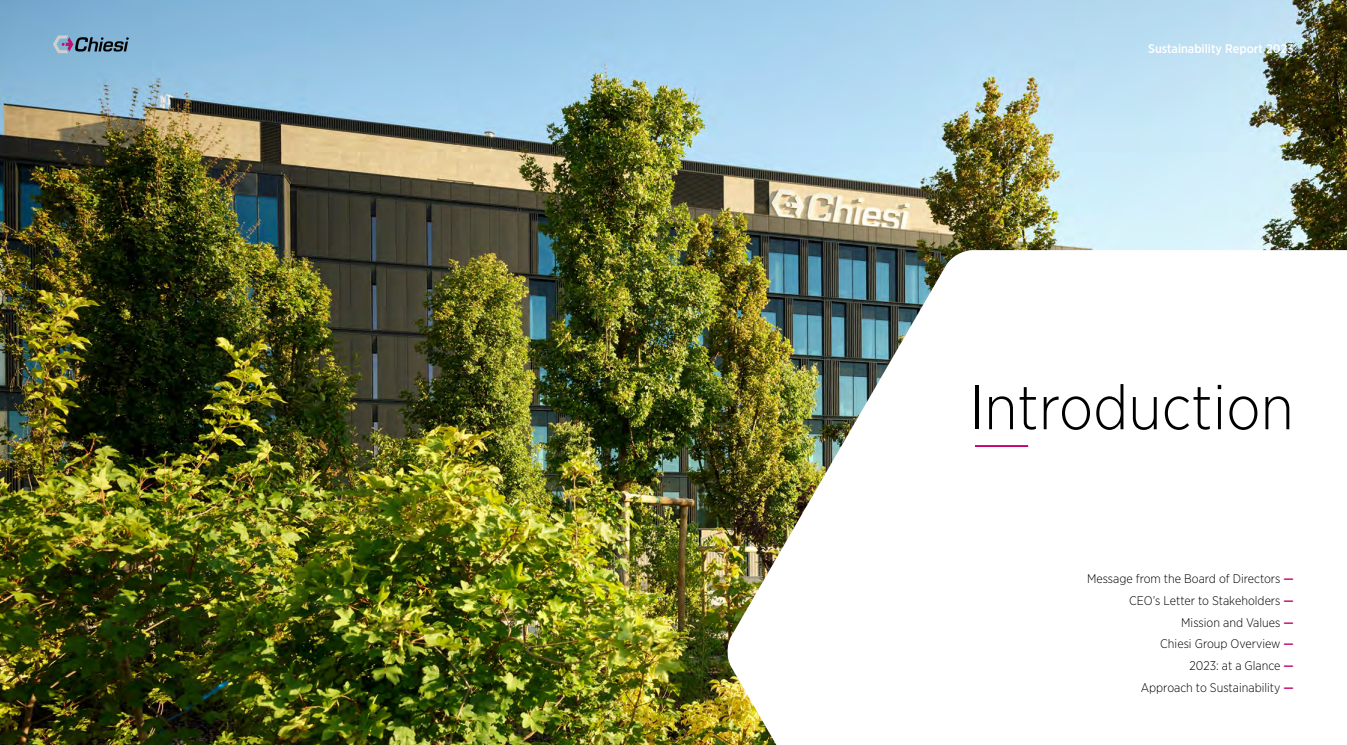
<style>
.page{position:relative;width:1347px;height:745px;background:#fff}
.page>*{position:absolute;margin:0;border:0;box-sizing:border-box;transform-origin:0 0}
.t1{font:300 62.5px "Gotham Narrow";color:#000}
.t2{font:300 12.5px "Gotham Narrow";color:#000}
.t3{font:500 12.5px "Gotham Narrow";color:#fff}
.s1{font-weight:500;color:#c0006c}
</style>
<div class="page">
<img style="left:0;top:0;width:1346px;height:744px">
<svg style="left:726px;top:250px;width:620px;height:494px"></svg>
<hr style="left:975px;top:445px;width:53px;height:1px;background:#c0006c">
<svg style="left:53px;top:35px;width:76px;height:18px"></svg>
<p class="t3" style="left:1148px;top:41px;width:147px">Sustainability Report 2023</p>
<h1 class="t1" style="left:969px;top:368px;width:326px">Introduction</h1>
<p class="t2" style="left:1087px;top:570px;width:208px">Message from the Board of Directors <span class="s1">—</span></p>
<p class="t2" style="left:1129px;top:592px;width:166px">CEO’s Letter to Stakeholders <span class="s1">—</span></p>
<p class="t2" style="left:1181px;top:614px;width:114px">Mission and Values <span class="s1">—</span></p>
<p class="t2" style="left:1160px;top:635px;width:135px">Chiesi Group Overview <span class="s1">—</span></p>
<p class="t2" style="left:1189px;top:657px;width:106px">2023: at a Glance <span class="s1">—</span></p>
<p class="t2" style="left:1140px;top:679px;width:154px">Approach to Sustainability <span class="s1">—</span></p>
</div>
